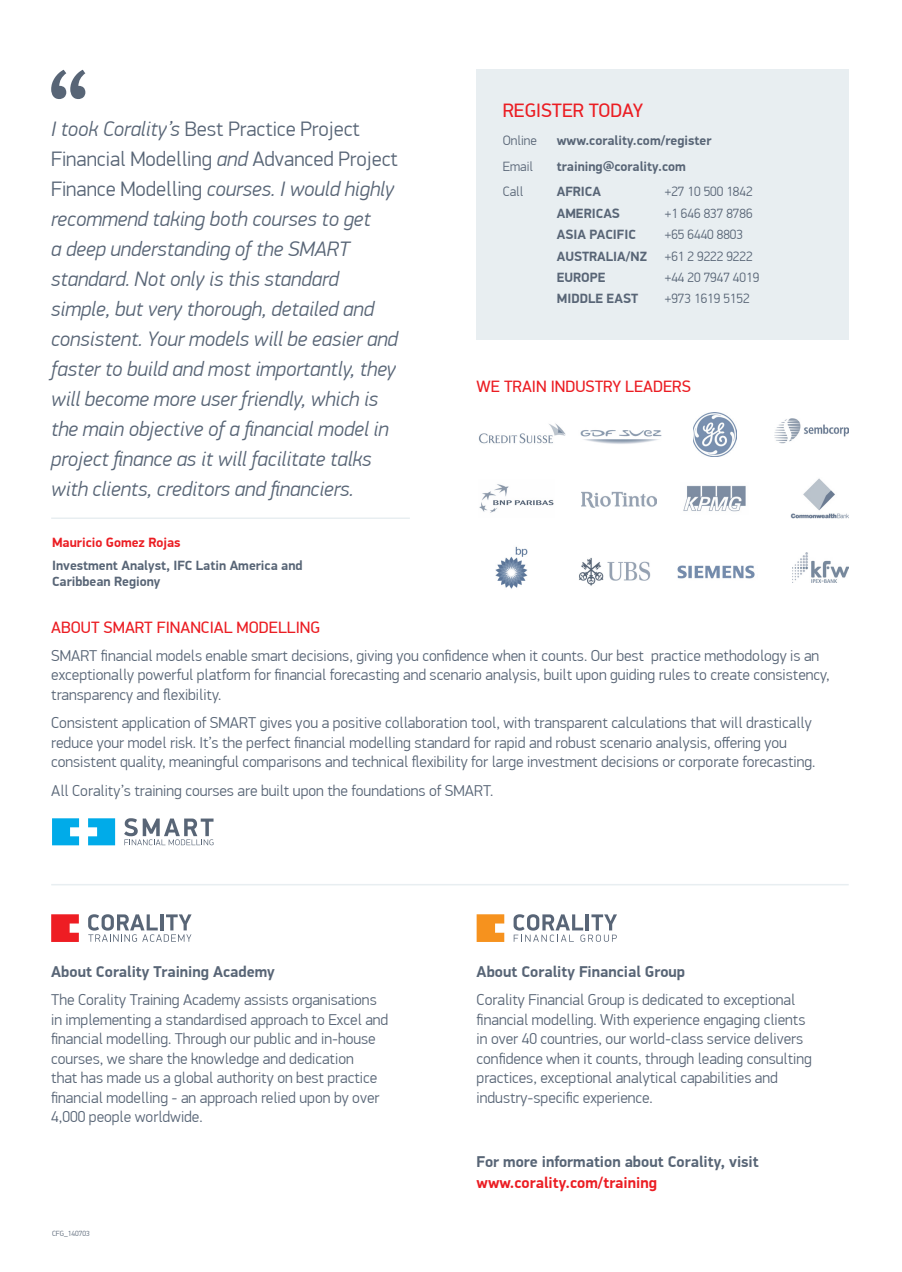
<style>
.page{position:relative;width:902px;height:1272px;background:#fff}
.page>*{position:absolute;margin:0;border:0;box-sizing:border-box;transform-origin:0 0}
.Intro_para_-_grey{font:italic 300 21px/30px "PF Din Display Pro";color:#586576}
.subhead_title_-_red{font:19.5px "PF Din Display Pro";color:#eb1d23}
.subhead_title_-_red-2{font:16.5px "PF Din Display Pro";color:#eb1d23}
.body_copy{font:300 15.75px/19.5px "PF Din Display Pro";color:#586576}
.body_copy_-_grey{font:300 15.75px/19.5px "PF Din Display Pro";color:#586576}
.body_copy_-_grey-2{font:700 15.75px "PF Din Display Pro";color:#586576}
.body_copy_-_grey-3{font:700 15.75px "PF Din Display Pro";color:#eb1d23}
.body_copy-2{font:700 13.5px/16.5px "PF Din Display Pro";color:#586576}
.body_copy-3{font:300 13.5px "PF Din Display Pro";color:#586576}
.body_copy-4{font:700 13.5px "PF Din Display Pro";color:#eb1d23}
.body_copy_-_grey-4{font:300 7.5px "PF Din Display Pro";color:#586576}
.s1{font-style:normal}
</style>
<div class="page">
<svg style="left:51px;top:914px;width:28px;height:28px"></svg>
<svg style="left:88px;top:914px;width:104px;height:28px"></svg>
<div style="left:477px;top:70px;width:372px;height:270px;background:#e8eef1"></div>
<hr style="left:51px;top:517px;width:359px;height:2px;background:#e8eef1">
<svg style="left:51px;top:70px;width:34px;height:29px"></svg>
<hr style="left:51px;top:884px;width:798px;height:1px;background:#e8eef1">
<svg style="left:477px;top:914px;width:27px;height:28px"></svg>
<svg style="left:514px;top:914px;width:103px;height:28px"></svg>
<svg style="left:52px;top:818px;width:27px;height:27px"></svg>
<svg style="left:88px;top:818px;width:27px;height:27px"></svg>
<svg style="left:124px;top:818px;width:90px;height:27px"></svg>
<img style="left:693px;top:413px;width:43px;height:43px">
<img style="left:478px;top:423px;width:88px;height:21px">
<img style="left:677px;top:565px;width:78px;height:14px">
<img style="left:792px;top:553px;width:56px;height:29px">
<img style="left:496px;top:546px;width:31px;height:43px">
<img style="left:791px;top:478px;width:58px;height:41px">
<img style="left:683px;top:485px;width:63px;height:27px">
<img style="left:479px;top:484px;width:75px;height:29px">
<img style="left:582px;top:491px;width:75px;height:17px">
<img style="left:579px;top:557px;width:72px;height:29px">
<img style="left:580px;top:430px;width:82px;height:14px">
<img style="left:775px;top:419px;width:73px;height:24px">
<p class="Intro_para_-_grey" style="left:51px;top:114px;width:348px">I took Corality’s <span class="s1">Best Practice Project Financial Modelling</span> and <span class="s1">Advanced Project Finance Modelling</span> courses. I would highly recommend taking both courses to get<br>a deep understanding of the SMART standard. Not only is this standard simple, but very thorough, detailed and consistent. Your models will be easier and faster to build and most importantly, they will become more user friendly, which is the main objective of a financial model in project finance as it will facilitate talks with clients, creditors and financiers.</p>
<p class="body_copy-4" style="left:52px;top:534px;width:130px">Mauricio Gomez Rojas</p>
<p class="body_copy-2" style="left:52px;top:557px;width:252px">Investment Analyst, IFC Latin America and<br>Caribbean Regiony</p>
<p class="subhead_title_-_red" style="left:503px;top:98px;width:142px">REGISTER TODAY</p>
<p class="body_copy-3" style="left:503px;top:132px;width:36px">Online</p>
<p class="body_copy-2" style="left:557px;top:132px;width:156px">www.corality.com/register</p>
<p class="body_copy-3" style="left:503px;top:158px;width:32px">Email</p>
<p class="body_copy-2" style="left:557px;top:158px;width:131px">training@corality.com</p>
<p class="body_copy-3" style="left:503px;top:184px;width:22px">Call</p>
<p class="body_copy-2" style="left:557px;top:184px;width:46px">AFRICA</p>
<p class="body_copy-3" style="left:665px;top:184px;width:89px">+27 10 500 1842</p>
<p class="body_copy-2" style="left:557px;top:205px;width:65px">AMERICAS</p>
<p class="body_copy-3" style="left:665px;top:205px;width:89px">+1 646 837 8786</p>
<p class="body_copy-2" style="left:557px;top:227px;width:81px">ASIA PACIFIC</p>
<p class="body_copy-3" style="left:665px;top:227px;width:80px">+65 6440 8803</p>
<p class="body_copy-2" style="left:557px;top:248px;width:92px">AUSTRALIA/NZ</p>
<p class="body_copy-3" style="left:665px;top:248px;width:89px">+61 2 9222 9222</p>
<p class="body_copy-2" style="left:557px;top:269px;width:50px">EUROPE</p>
<p class="body_copy-3" style="left:665px;top:270px;width:96px">+44 20 7947 4019</p>
<p class="body_copy-2" style="left:557px;top:291px;width:83px">MIDDLE EAST</p>
<p class="body_copy-3" style="left:665px;top:291px;width:86px">+973 1619 5152</p>
<p class="subhead_title_-_red-2" style="left:477px;top:376px;width:216px">WE TRAIN INDUSTRY LEADERS</p>
<p class="subhead_title_-_red-2" style="left:51px;top:617px;width:270px">ABOUT SMART FINANCIAL MODELLING</p>
<p class="body_copy" style="left:51px;top:646px;width:780px">SMART financial models enable smart decisions, giving you confidence when it counts. Our best practice methodology is an exceptionally powerful platform for financial forecasting and scenario analysis, built upon guiding rules to create consistency, transparency and flexibility.</p>
<p class="body_copy" style="left:51px;top:714px;width:766px">Consistent application of SMART gives you a positive collaboration tool, with transparent calculations that will drastically reduce your model risk. It’s the perfect financial modelling standard for rapid and robust scenario analysis, offering you consistent quality, meaningful comparisons and technical flexibility for large investment decisions or corporate forecasting.</p>
<p class="body_copy" style="left:51px;top:781px;width:444px">All Corality’s training courses are built upon the foundations of SMART.</p>
<p class="body_copy_-_grey-2" style="left:51px;top:962px;width:225px">About Corality Training Academy</p>
<p class="body_copy_-_grey" style="left:51px;top:990px;width:339px">The Corality Training Academy assists organisations in implementing a standardised approach to Excel and financial modelling. Through our public and in-house courses, we share the knowledge and dedication<br>that has made us a global authority on best practice financial modelling - an approach relied upon by over 4,000 people worldwide.</p>
<p class="body_copy_-_grey-4" style="left:52px;top:1229px;width:39px">CFG_140703</p>
<p class="body_copy_-_grey-2" style="left:477px;top:962px;width:210px">About Corality Financial Group</p>
<p class="body_copy_-_grey" style="left:477px;top:990px;width:337px">Corality Financial Group is dedicated to exceptional financial modelling. With experience engaging clients in over 40 countries, our world-class service delivers confidence when it counts, through leading consulting practices, exceptional analytical capabilities and industry-specific experience.</p>
<p class="body_copy_-_grey-2" style="left:477px;top:1152px;width:284px">For more information about Corality, visit</p>
<p class="body_copy_-_grey-3" style="left:477px;top:1173px;width:182px">www.corality.com/training</p>
</div>
